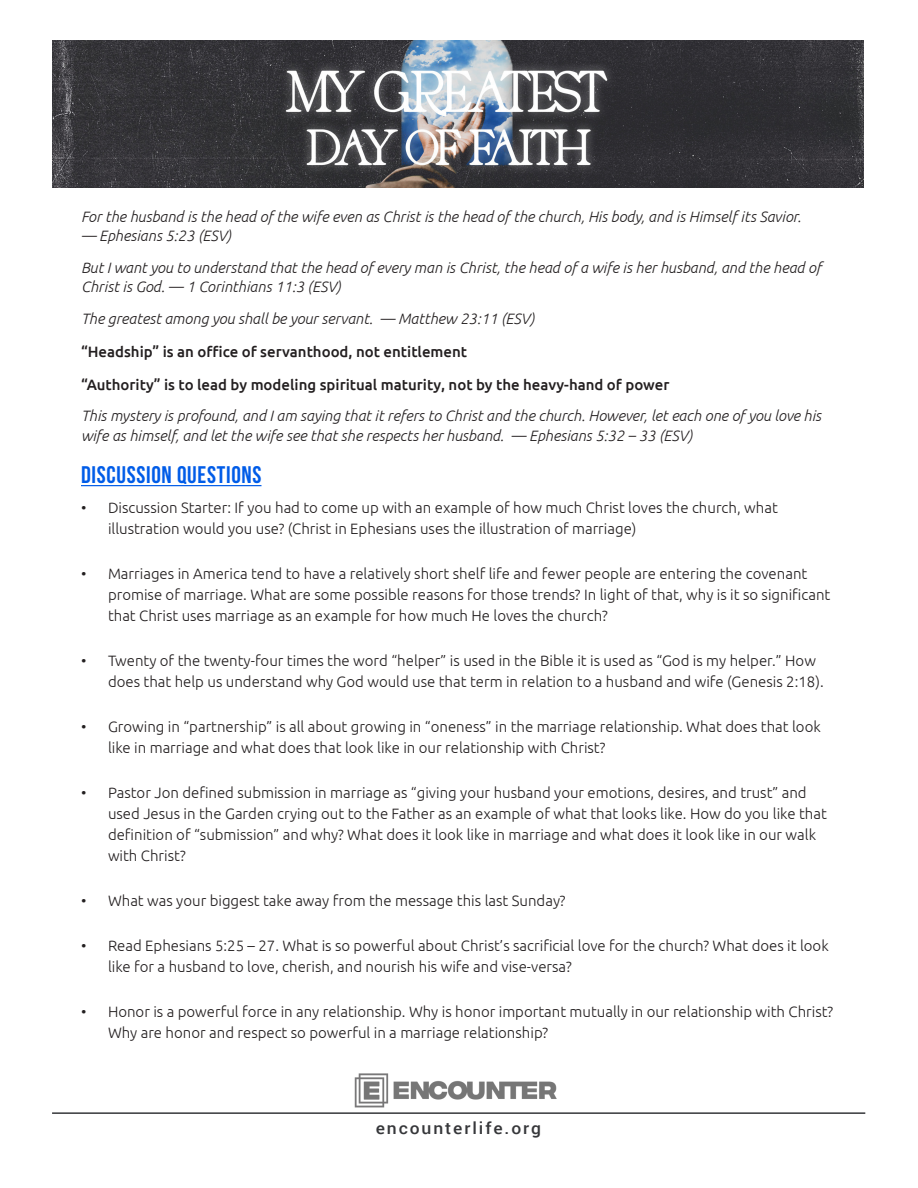
<style>
.page{position:relative;width:918px;height:1188px;background:#fff}
.page>*{position:absolute;margin:0;border:0;box-sizing:border-box;transform-origin:0 0}
.Message_-_verse{font:700 24px "Bebas Neue";letter-spacing:.03em;color:#005ce8}
.t1{font:500 16.5px "Roboto";letter-spacing:.11em;color:#36373a;scale:1.06 1}
.t2{font:300 15px/21px "Ubuntu";color:#231f20}
.Message_-_verse-2{font:italic 300 15px/19.5px "Ubuntu";color:#231f20}
.message_-_text_reg_n{font:500 15px "Ubuntu";color:#231f20}
</style>
<div class="page">
<img style="left:53px;top:40px;width:811px;height:148px">
<hr style="left:52px;top:1112px;width:813px;height:2px;background:#36373a">
<img style="left:354px;top:1073px;width:203px;height:35px">
<hr style="left:81px;top:485px;width:180px;height:1px;background:#005ce8">
<p class="Message_-_verse-2" style="left:81px;top:207px;width:722px">For the husband is the head of the wife even as Christ is the head of the church, His body, and is Himself its Savior.</p>
<p class="Message_-_verse-2" style="left:81px;top:226px;width:152px">— Ephesians 5:23 (ESV)</p>
<p class="Message_-_verse-2" style="left:81px;top:258px;width:742px">But I want you to understand that the head of every man is Christ, the head of a wife is her husband, and the head of<br>Christ is God. — 1 Corinthians 11:3 (ESV)</p>
<p class="Message_-_verse-2" style="left:81px;top:309px;width:455px">The greatest among you shall be your servant. — Matthew 23:11 (ESV)</p>
<p class="message_-_text_reg_n" style="left:81px;top:342px;width:388px">“Headship” is an office of servanthood, not entitlement</p>
<p class="message_-_text_reg_n" style="left:81px;top:375px;width:590px">“Authority” is to lead by modeling spiritual maturity, not by the heavy-hand of power</p>
<p class="Message_-_verse-2" style="left:81px;top:406px;width:742px">This mystery is profound, and I am saying that it refers to Christ and the church. However, let each one of you love his wife as himself, and let the wife see that she respects her husband. — Ephesians 5:32 – 33 (ESV)</p>
<p class="Message_-_verse" style="left:81px;top:462px;width:182px">DISCUSSION QUESTIONS</p>
<p class="t2" style="left:108px;top:497px;width:671px;text-indent:-27px">• Discussion Starter: If you had to come up with an example of how much Christ loves the church, what illustration would you use? (Christ in Ephesians uses the illustration of marriage)</p>
<p class="t2" style="left:108px;top:563px;width:724px;text-indent:-27px">• Marriages in America tend to have a relatively short shelf life and fewer people are entering the covenant promise of marriage. What are some possible reasons for those trends? In light of that, why is it so significant that Christ uses marriage as an example for how much He loves the church?</p>
<p class="t2" style="left:108px;top:650px;width:717px;text-indent:-27px">• Twenty of the twenty-four times the word “helper” is used in the Bible it is used as “God is my helper.” How does that help us understand why God would use that term in relation to a husband and wife (Genesis 2:18).</p>
<p class="t2" style="left:108px;top:716px;width:714px;text-indent:-27px">• Growing in “partnership” is all about growing in “oneness” in the marriage relationship. What does that look like in marriage and what does that look like in our relationship with Christ?</p>
<p class="t2" style="left:108px;top:782px;width:720px;text-indent:-27px">• Pastor Jon defined submission in marriage as “giving your husband your emotions, desires, and trust” and used Jesus in the Garden crying out to the Father as an example of what that looks like. How do you like that definition of “submission” and why? What does it look like in marriage and what does it look like in our walk with Christ?</p>
<p class="t2" style="left:81px;top:890px;width:486px">• What was your biggest take away from the message this last Sunday?</p>
<p class="t2" style="left:108px;top:935px;width:722px;text-indent:-27px">• Read Ephesians 5:25 – 27. What is so powerful about Christ’s sacrificial love for the church? What does it look like for a husband to love, cherish, and nourish his wife and vise-versa?</p>
<p class="t2" style="left:108px;top:1001px;width:727px;text-indent:-27px">• Honor is a powerful force in any relationship. Why is honor important mutually in our relationship with Christ?<br>Why are honor and respect so powerful in a marriage relationship?</p>
<p class="t1" style="left:376px;top:1117px;width:158px">encounterlife.org</p>
</div>
